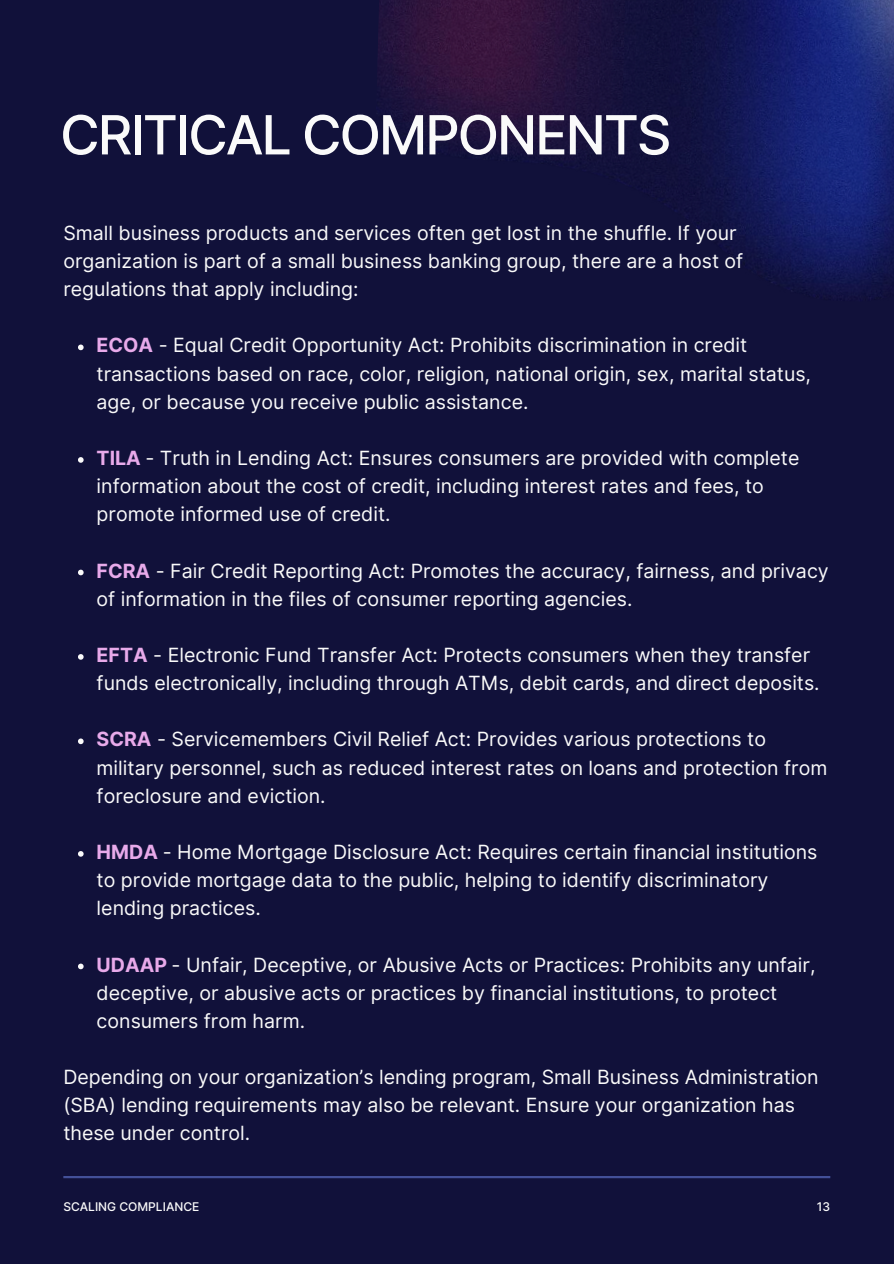
<style>
.page{position:relative;width:894px;height:1264px;background:#fff}
.page>*{position:absolute;margin:0;border:0;box-sizing:border-box;transform-origin:0 0}
.t1{font:500 54px "Inter";letter-spacing:-.04em;color:#fafafa}
.t2{font:19.5px/28.2px "Inter";color:#fafafa}
.t3{font:500 12px "Inter";color:#fafafa}
.s1{font-weight:700;color:#e8aaea}
</style>
<div class="page">
<div style="left:0;top:0;width:893px;height:1263px;background:#11113a"></div>
<hr style="left:63px;top:1175px;width:767px;height:3px;background:#5566b8">
<img style="left:378px;top:0;width:515px;height:299px">
<svg style="left:78px;top:344px;width:6px;height:6px"></svg>
<svg style="left:78px;top:457px;width:6px;height:6px"></svg>
<svg style="left:78px;top:569px;width:6px;height:6px"></svg>
<svg style="left:78px;top:654px;width:6px;height:5px"></svg>
<svg style="left:78px;top:738px;width:6px;height:6px"></svg>
<svg style="left:78px;top:851px;width:6px;height:5px"></svg>
<svg style="left:78px;top:963px;width:6px;height:6px"></svg>
<h1 class="t1" style="left:60px;top:102px;width:612px">CRITICAL COMPONENTS</h1>
<p class="t2" style="left:63px;top:219px;width:681px">Small business products and services often get lost in the shuffle. If your organization is part of a small business banking group, there are a host of regulations that apply including:</p>
<p class="t2" style="left:97px;top:331px;width:715px"><span class="s1">ECOA</span> - Equal Credit Opportunity Act: Prohibits discrimination in credit transactions based on race, color, religion, national origin, sex, marital status, age, or because you receive public assistance.</p>
<p class="t2" style="left:97px;top:444px;width:704px"><span class="s1">TILA</span> - Truth in Lending Act: Ensures consumers are provided with complete information about the cost of credit, including interest rates and fees, to promote informed use of credit.</p>
<p class="t2" style="left:97px;top:556px;width:733px"><span class="s1">FCRA</span> - Fair Credit Reporting Act: Promotes the accuracy, fairness, and privacy of information in the files of consumer reporting agencies.</p>
<p class="t2" style="left:97px;top:640px;width:724px"><span class="s1">EFTA</span> - Electronic Fund Transfer Act: Protects consumers when they transfer funds electronically, including through ATMs, debit cards, and direct deposits.</p>
<p class="t2" style="left:97px;top:725px;width:732px"><span class="s1">SCRA</span> - Servicemembers Civil Relief Act: Provides various protections to military personnel, such as reduced interest rates on loans and protection from foreclosure and eviction.</p>
<p class="t2" style="left:97px;top:837px;width:722px"><span class="s1">HMDA</span> - Home Mortgage Disclosure Act: Requires certain financial institutions to provide mortgage data to the public, helping to identify discriminatory lending practices.</p>
<p class="t2" style="left:97px;top:950px;width:720px"><span class="s1">UDAAP</span> - Unfair, Deceptive, or Abusive Acts or Practices: Prohibits any unfair, deceptive, or abusive acts or practices by financial institutions, to protect consumers from harm.</p>
<p class="t2" style="left:63px;top:1062px;width:756px">Depending on your organization’s lending program, Small Business Administration (SBA) lending requirements may also be relevant. Ensure your organization has these under control.</p>
<p class="t3" style="left:63px;top:1199px;width:137px">SCALING COMPLIANCE</p>
<p class="t3" style="left:816px;top:1199px;width:15px">13</p>
</div>
